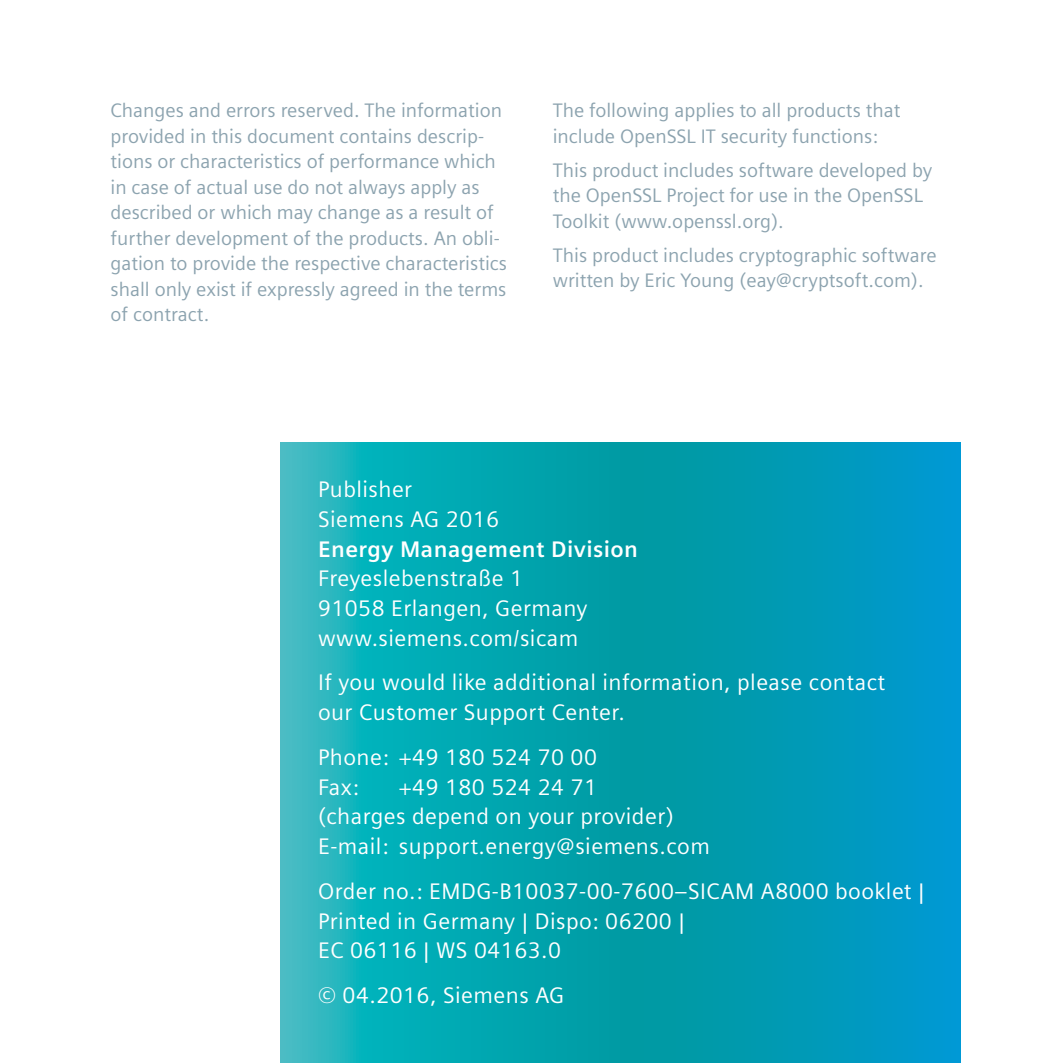
<style>
.page{position:relative;width:1063px;height:1063px;background:#fff}
.page>*{position:absolute;margin:0;border:0;box-sizing:border-box;transform-origin:0 0}
.t1{font:22.5px/29.7px "Siemens Sans";letter-spacing:.02em;color:#fff}
.t2{font:700 22.5px "Siemens Sans";letter-spacing:.02em;color:#fff}
.t3{font:19.5px/25.5px "Siemens Sans";color:#8ca3af}
</style>
<div class="page">
<svg style="left:281px;top:442px;width:680px;height:621px;background:#05a2b5"></svg>
<p class="t3" style="left:111px;top:98px;width:398px">Changes and errors reserved. The information provided in this document contains descrip&shy;tions or characteristics of performance which in case of actual use do not always apply as described or which may change as a result of further development of the products. An obli&shy;gation to provide the respective characteristics shall only exist if expressly agreed in the terms of contract.</p>
<p class="t3" style="left:553px;top:98px;width:349px">The following applies to all products that include OpenSSL IT security functions:</p>
<p class="t3" style="left:553px;top:157px;width:381px">This product includes software developed by the OpenSSL Project for use in the OpenSSL<br>Toolkit (www.openssl.org).</p>
<p class="t3" style="left:553px;top:242px;width:385px">This product includes cryptographic software written by Eric Young (eay@cryptsoft.com).</p>
<p class="t1" style="left:318px;top:474px;width:183px">Publisher<br>Siemens AG 2016</p>
<p class="t2" style="left:318px;top:536px;width:321px">Energy Management Division</p>
<p class="t1" style="left:318px;top:564px;width:271px">Freyeslebenstraße 1<br>91058 Erlangen, Germany www.siemens.com/sicam</p>
<p class="t1" style="left:318px;top:668px;width:569px">If you would like additional information, please contact our Customer Support Center.</p>
<p class="t1" style="left:318px;top:742px;width:280px">Phone: +49 180 524 70 00<br>Fax:</p>
<p class="t1" style="left:318px;top:772px;width:393px;text-indent:81px">+49 180 524 24 71<br>(charges depend on your provider)<br>E-mail: support.energy@siemens.com</p>
<p class="t1" style="left:318px;top:876px;width:608px">Order no.: EMDG-B10037-00-7600–SICAM A8000 booklet |<br>Printed in Germany | Dispo: 06200 |<br>EC 06116 | WS 04163.0</p>
<p class="t1" style="left:318px;top:980px;width:248px">© 04.2016, Siemens AG</p>
</div>
